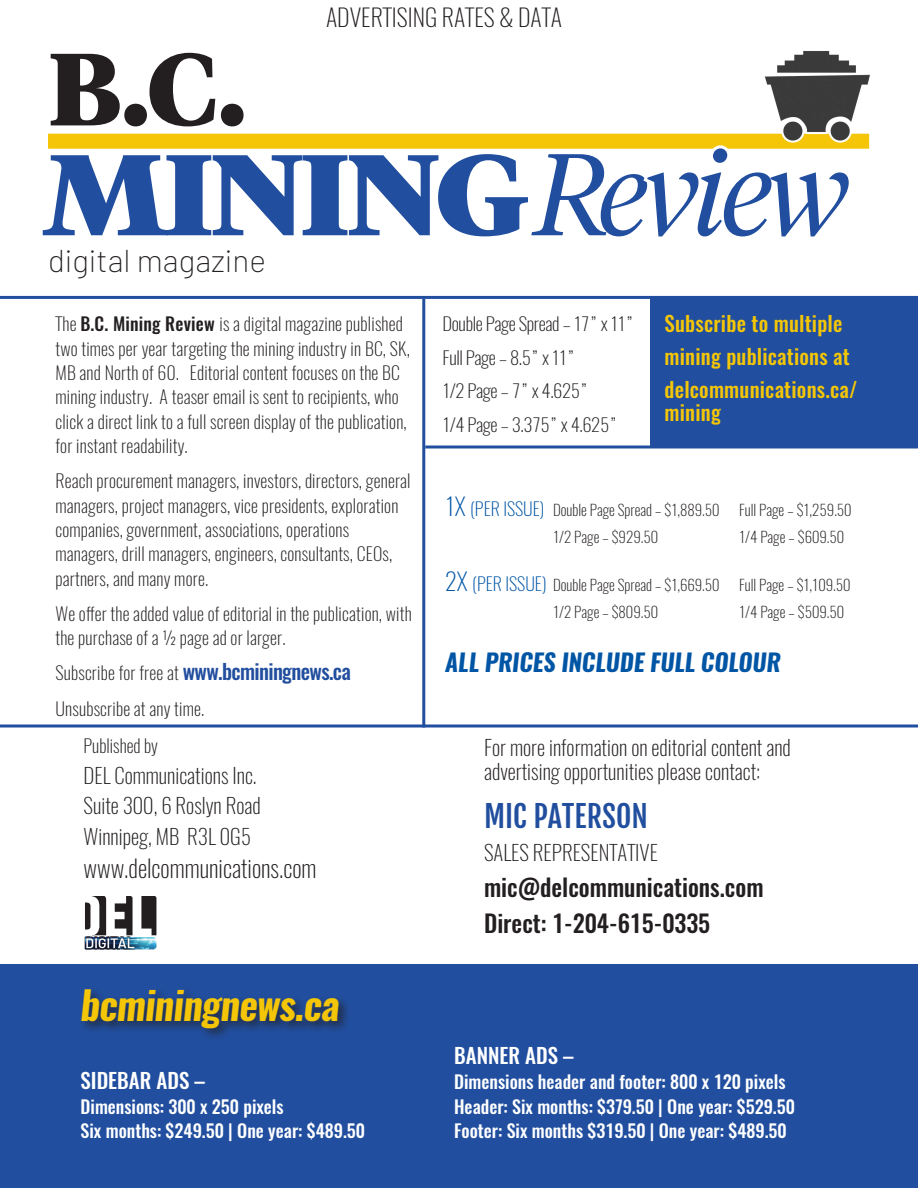
<style>
.page{position:relative;width:918px;height:1188px;background:#fff}
.page>*{position:absolute;margin:0;border:0;box-sizing:border-box;transform-origin:0 0}
.t1{font:900 114px "Tiempos Headline";letter-spacing:-.04em;color:#214e9e;scale:1.1 1}
.t2{font:900 102px "Tiempos Headline";color:#231f20}
.t3{font:italic 700 39px "Oswald";letter-spacing:-.02em;color:#f4c607}
.t4{font:200 31.5px "Barlow";color:#231f20}
.t5{font:30px "Fjalla One";color:#214e9e}
.t6{font:200 24px "Oswald";color:#231f20}
.t7{font:500 24px "Oswald";color:#231f20}
.t8{font:italic 700 24px "Oswald";color:#0155a5}
.t9{font:200 21px "Oswald";color:#231f20}
.text{font:500 21px/22.5px "Oswald";letter-spacing:.01em;color:#f4c607}
.text-2{font:500 21px "Oswald";letter-spacing:-.03em;color:#214e9e}
.t10{font:500 21px "Oswald";color:#fff}
.text-3{font:200 18px/24.3px "Oswald";letter-spacing:.01em;color:#231f20}
.t11{font:500 18px "Oswald";color:#fff}
.text-4{font:200 18px/33.6px "Oswald";letter-spacing:-.02em;color:#231f20;scale:1.04 1}
.t12{font:200 15px "Oswald";color:#231f20}
.s1{font-weight:300;font-style:italic;font-size:115.5px}
.s2{font-weight:300;font-style:italic;font-size:118.5px}
.s3{font-weight:500}
.s4{font-weight:200;font-size:18px;color:#231f20}
.s5{font-size:24px;color:#0155a5}
.s6{font-size:18px;color:#0155a5}
</style>
<div class="page">
<hr style="left:0;top:296px;width:918px;height:3px;background:#214e9e">
<hr style="left:422px;top:299px;width:3px;height:429px;background:#214e9e">
<svg style="left:0;top:724px;width:918px;height:4px;background:#5779b5"></svg>
<hr style="left:425px;top:446px;width:493px;height:2px;background:#214e9e">
<img style="left:84px;top:896px;width:73px;height:54px">
<div style="left:0;top:964px;width:918px;height:224px;background:#214e9e"></div>
<div style="left:650px;top:297px;width:268px;height:149px;background:#214e9e"></div>
<div style="left:79px;top:986px;width:272px;height:55px;background:#231f20;opacity:.75"></div>
<div style="left:48px;top:134px;width:821px;height:15px;background:#f4c607"></div>
<img style="left:758px;top:51px;width:112px;height:98px">
<svg style="left:524px;top:142px;width:331px;height:7px"></svg>
<p class="t2" style="left:48px;top:18px;width:200px">B.C.</p>
<p class="t6" style="left:326px;top:1px;width:238px">ADVERTISING RATES &amp; DATA</p>
<p class="t1" style="left:43px;top:116px;width:734px">MINING<span class="s1">Re</span><span class="s2">view</span></p>
<p class="t4" style="left:48px;top:241px;width:220px">digital magazine</p>
<p class="text-3" style="left:56px;top:312px;width:356px">The <span class="s3">B.C. Mining Review</span> is a digital magazine published two times per year targeting the mining industry in BC, SK, MB and North of 60. Editorial content focuses on the BC mining industry. A teaser email is sent to recipients, who click a direct link to a full screen display of the publication, for instant readability.</p>
<p class="text-3" style="left:56px;top:469px;width:357px">Reach procurement managers, investors, directors, general managers, project managers, vice presidents, exploration companies, government, associations, operations managers, drill managers, engineers, consultants, CEOs, partners, and many more.</p>
<p class="text-3" style="left:56px;top:601px;width:358px">We offer the added value of editorial in the publication, with the purchase of a ½ page ad or larger.</p>
<p class="text-2" style="left:56px;top:657px;width:297px"><span class="s4">Subscribe for free at</span> www.bcminingnews.ca</p>
<p class="text-3" style="left:56px;top:696px;width:150px">Unsubscribe at any time.</p>
<p class="text-3" style="left:84px;top:734px;width:76px">Published by</p>
<p class="t9" style="left:84px;top:761px;width:175px">DEL Communications Inc.</p>
<p class="t9" style="left:84px;top:792px;width:179px">Suite 300, 6 Roslyn Road</p>
<p class="t9" style="left:84px;top:822px;width:169px">Winnipeg, MB R3L 0G5</p>
<p class="t6" style="left:84px;top:852px;width:234px">www.delcommunications.com</p>
<p class="t3" style="left:81px;top:978px;width:261px">bcminingnews.ca</p>
<p class="t10" style="left:81px;top:1066px;width:126px">SIDEBAR ADS –</p>
<p class="t11" style="left:81px;top:1094px;width:205px">Dimensions: 300 x 250 pixels</p>
<p class="t11" style="left:81px;top:1118px;width:286px">Six months: $249.50 | One year: $489.50</p>
<p class="text-4" style="left:443px;top:307px;width:185px">Double Page Spread – 17” x 11”</p>
<p class="text-4" style="left:443px;top:341px;width:129px">Full Page – 8.5” x 11”</p>
<p class="text-4" style="left:443px;top:374px;width:170px">1/2 Page – 7” x 4.625”<br>1/4 Page – 3.375” x 4.625”</p>
<p class="text" style="left:665px;top:312px;width:179px">Subscribe to multiple</p>
<p class="text" style="left:665px;top:346px;width:187px">mining publications at</p>
<p class="text" style="left:665px;top:379px;width:194px">delcommunications.ca/ mining</p>
<p class="t12" style="left:445px;top:500px;width:276px"><span class="s5">1X</span> <span class="s6">(PER ISSUE)</span> Double Page Spread – $1,889.50</p>
<p class="t12" style="left:739px;top:500px;width:114px">Full Page – $1,259.50</p>
<p class="t12" style="left:553px;top:527px;width:106px">1/2 Page – $929.50</p>
<p class="t12" style="left:739px;top:527px;width:107px">1/4 Page – $609.50</p>
<p class="t12" style="left:445px;top:575px;width:276px"><span class="s5">2X</span> <span class="s6">(PER ISSUE)</span> Double Page Spread – $1,669.50</p>
<p class="t12" style="left:739px;top:575px;width:113px">Full Page – $1,109.50</p>
<p class="t12" style="left:553px;top:602px;width:106px">1/2 Page – $809.50</p>
<p class="t12" style="left:739px;top:602px;width:107px">1/4 Page – $509.50</p>
<p class="t8" style="left:445px;top:645px;width:337px">ALL PRICES INCLUDE FULL COLOUR</p>
<p class="t9" style="left:484px;top:734px;width:308px">For more information on editorial content and</p>
<p class="t9" style="left:484px;top:758px;width:278px">advertising opportunities please contact:</p>
<p class="t5" style="left:484px;top:798px;width:165px">MIC PATERSON</p>
<p class="t9" style="left:484px;top:839px;width:175px">SALES REPRESENTATIVE</p>
<p class="t7" style="left:484px;top:871px;width:281px">mic@delcommunications.com</p>
<p class="t7" style="left:484px;top:907px;width:228px">Direct: 1-204-615-0335</p>
<p class="t10" style="left:454px;top:1041px;width:121px">BANNER ADS –</p>
<p class="t11" style="left:454px;top:1069px;width:333px">Dimensions header and footer: 800 x 120 pixels</p>
<p class="t11" style="left:454px;top:1094px;width:342px">Header: Six months: $379.50 | One year: $529.50</p>
<p class="t11" style="left:454px;top:1118px;width:334px">Footer: Six months $319.50 | One year: $489.50</p>
</div>
